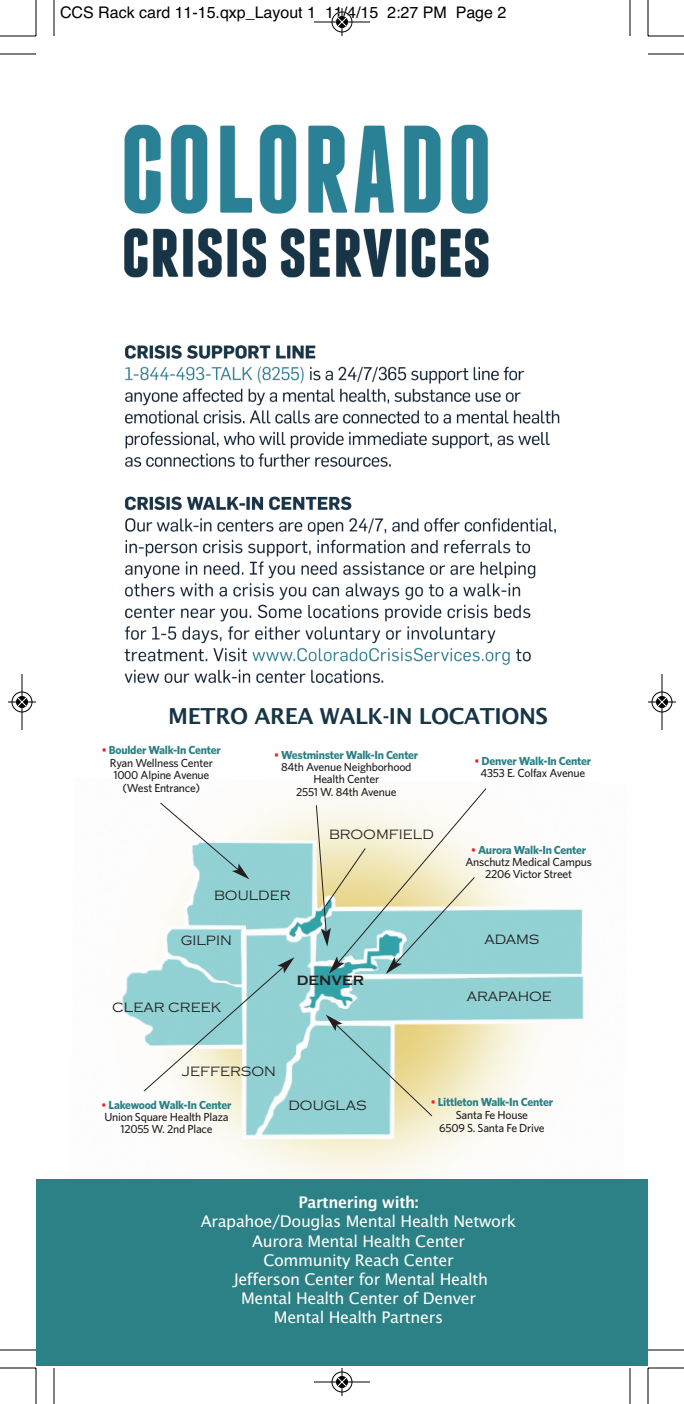
<style>
.page{position:relative;width:684px;height:1404px;background:#fff}
.page>*{position:absolute;margin:0;border:0;box-sizing:border-box;transform-origin:0 0}
.t1{font:600 22px "Lucida Sans";letter-spacing:-.02em;color:#173546}
.t2{font:16px/19.2px "Lucida Sans";letter-spacing:-.02em;color:#fff;text-align:center}
.t3{font:16px "Helvetica";color:#000}
.t4{font:600 16px "Lucida Sans";letter-spacing:-.02em;color:#fff;scale:.95 1}
.t5{font:300 14px "Copperplate Gothic";color:#231f20}
.t6{font:700 14px "Copperplate Gothic";color:#231f20}
.t7{font:500 11.6px/12.4px "Whitney";letter-spacing:-.02em;color:#231f20;text-align:center}
.t8{font:700 11.6px/12.4px "Whitney";letter-spacing:-.02em;color:#2b8185;text-align:center}
.s1{color:#ee1d23}
.s2{font-weight:700;color:#2b8185}
.s3{font-weight:500;color:#ee1d23}
.s4{font-weight:500;color:#231f20}
</style>
<div class="page">
<img style="left:124px;top:124px;width:436px;height:560px">
<img style="left:122px;top:802px;width:462px;height:377px">
<svg style="left:159px;top:802px;width:90px;height:77px"></svg>
<svg style="left:143px;top:957px;width:151px;height:135px"></svg>
<svg style="left:326px;top:1015px;width:107px;height:102px;background:#b4d4c0"></svg>
<svg style="left:315px;top:788px;width:172px;height:186px"></svg>
<div style="left:36px;top:1179px;width:612px;height:186px;background:#2b8185"></div>
<hr style="left:54px;top:0;width:1px;height:36px;background:#000">
<hr style="left:0;top:54px;width:36px;height:1px;background:#000">
<hr style="left:630px;top:0;width:1px;height:36px;background:#000">
<hr style="left:648px;top:54px;width:36px;height:1px;background:#000">
<hr style="left:54px;top:1368px;width:1px;height:36px;background:#000">
<hr style="left:0;top:1350px;width:36px;height:1px;background:#000">
<hr style="left:630px;top:1368px;width:1px;height:36px;background:#000">
<hr style="left:648px;top:1350px;width:36px;height:1px;background:#000">
<hr style="left:36px;top:0;width:1px;height:36px;background:#000">
<hr style="left:0;top:36px;width:36px;height:1px;background:#000">
<hr style="left:648px;top:0;width:1px;height:36px;background:#000">
<hr style="left:648px;top:36px;width:36px;height:1px;background:#000">
<hr style="left:36px;top:1368px;width:1px;height:36px;background:#000">
<hr style="left:0;top:1368px;width:36px;height:1px;background:#000">
<hr style="left:648px;top:1368px;width:1px;height:36px;background:#000">
<hr style="left:648px;top:1368px;width:36px;height:1px;background:#000">
<div style="left:331px;top:11px;width:22px;height:22px;border:1px solid #fff;border-radius:50%"></div>
<hr style="left:314px;top:22px;width:56px;height:1px;background:#000">
<div style="left:332px;top:12px;width:20px;height:20px;border:1px solid #000;border-radius:50%"></div>
<svg style="left:337px;top:8px;width:10px;height:28px"></svg>
<div style="left:331px;top:1371px;width:22px;height:22px;border:1px solid #fff;border-radius:50%"></div>
<hr style="left:314px;top:1382px;width:56px;height:1px;background:#000">
<div style="left:332px;top:1372px;width:20px;height:20px;border:1px solid #000;border-radius:50%"></div>
<svg style="left:337px;top:1368px;width:10px;height:28px"></svg>
<div style="left:11px;top:691px;width:22px;height:22px;border:1px solid #fff;border-radius:50%"></div>
<hr style="left:22px;top:674px;width:1px;height:56px;background:#000">
<div style="left:12px;top:692px;width:20px;height:20px;border:1px solid #000;border-radius:50%"></div>
<svg style="left:8px;top:697px;width:28px;height:10px"></svg>
<div style="left:651px;top:691px;width:22px;height:22px;border:1px solid #fff;border-radius:50%"></div>
<hr style="left:662px;top:674px;width:1px;height:56px;background:#000">
<div style="left:652px;top:692px;width:20px;height:20px;border:1px solid #000;border-radius:50%"></div>
<svg style="left:648px;top:697px;width:28px;height:10px"></svg>
<h2 class="t3" style="left:60px;top:3px;width:448px">CCS Rack card 11-15.qxp_Layout 1 11/4/15 2:27 PM Page 2</h2>
<h1 class="t1" style="left:168px;top:703px;width:381px">METRO AREA WALK-IN LOCATIONS</h1>
<p class="t7" style="left:102px;top:744px;width:121px"><span class="s1">•</span> <span class="s2">Boulder Walk-In Center<br></span>Ryan Wellness Center<br>1000 Alpine Avenue (West Entrance)</p>
<p class="t7" style="left:274px;top:749px;width:146px"><span class="s1">•</span> <span class="s2">Westminster Walk-In Center<br></span>84th Avenue Neighborhood<br>Health Center<br>2551 W. 84th Avenue</p>
<p class="t5" style="left:329px;top:826px;width:106px">BROOMFIELD</p>
<p class="t5" style="left:214px;top:887px;width:78px">BOULDER</p>
<p class="t5" style="left:181px;top:932px;width:53px">GILPIN</p>
<p class="t5" style="left:112px;top:999px;width:111px">CLEAR CREEK</p>
<p class="t5" style="left:182px;top:1063px;width:96px">JEFFERSON</p>
<p class="t6" style="left:297px;top:972px;width:69px">DENVER</p>
<p class="t8" style="left:475px;top:755px;width:118px"><span class="s3">•</span> Denver Walk-In Center<br><span class="s4">4353 E. Colfax Avenue</span></p>
<p class="t7" style="left:465px;top:844px;width:128px"><span class="s1">•</span> <span class="s2">Aurora Walk-In Center<br></span>Anschutz Medical Campus<br>2206 Victor Street</p>
<p class="t5" style="left:484px;top:931px;width:57px">ADAMS</p>
<p class="t5" style="left:467px;top:988px;width:87px">ARAPAHOE</p>
<p class="t7" style="left:102px;top:1098px;width:131px"><span class="s1">•</span> <span class="s2">Lakewood Walk-In Center<br></span>Union Square Health Plaza<br>12055 W. 2nd Place</p>
<p class="t7" style="left:431px;top:1096px;width:124px"><span class="s1">•</span> <span class="s2">Littleton Walk-In Center<br></span>Santa Fe House<br>6509 S. Santa Fe Drive</p>
<p class="t5" style="left:288px;top:1097px;width:80px">DOUGLAS</p>
<h2 class="t4" style="left:298px;top:1193px;width:128px">Partnering with:</h2>
<h2 class="t2" style="left:201px;top:1212px;width:317px">Arapahoe/Douglas Mental Health Network<br>Aurora Mental Health Center<br>Community Reach Center<br>Jefferson Center for Mental Health<br>Mental Health Center of Denver<br>Mental Health Partners</h2>
</div>
